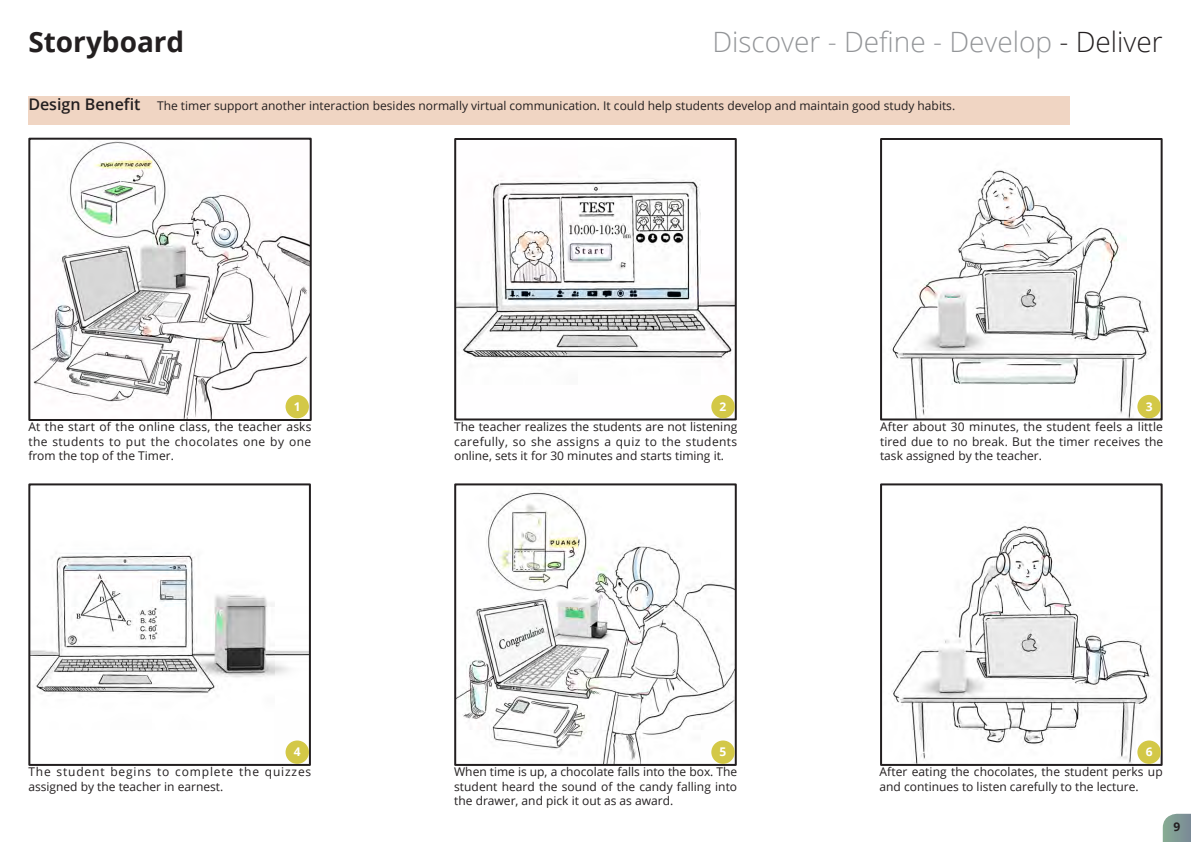
<style>
.page{position:relative;width:1191px;height:842px;background:#fff}
.page>*{position:absolute;margin:0;border:0;box-sizing:border-box;transform-origin:0 0}
.t1{font:300 28px "Open Sans";color:#939598}
.t2{font:700 28px "Open Sans";color:#231f20}
.t3{font:600 16px "Open Sans";color:#231f20}
.t4{font:12px/14.4px "Open Sans";color:#231f20;text-align:justify}
.t5{font:12px/14.4px "Open Sans";letter-spacing:.07em;color:#231f20}
.t6{font:700 12px "Open Sans";color:#fff}
.t7{font:700 12px "Open Sans";color:#231f20}
.s1{color:#231f20}
</style>
<div class="page">
<svg style="left:1162px;top:814px;width:29px;height:28px"></svg>
<div style="left:28px;top:96px;width:1042px;height:29px;background:#f0d5c3"></div>
<img style="left:31px;top:141px;width:278px;height:277px">
<div style="left:28px;top:138px;width:284px;height:283px;border:2px solid #231f20"></div>
<img style="left:890px;top:170px;width:269px;height:247px">
<div style="left:880px;top:138px;width:282px;height:282px;border:2px solid #231f20"></div>
<img style="left:457px;top:492px;width:277px;height:271px">
<div style="left:454px;top:483px;width:283px;height:283px;border:2px solid #231f20"></div>
<img style="left:891px;top:522px;width:268px;height:241px">
<div style="left:880px;top:483px;width:282px;height:283px;border:2px solid #231f20"></div>
<img style="left:31px;top:553px;width:277px;height:210px">
<div style="left:28px;top:483px;width:283px;height:283px;border:2px solid #231f20"></div>
<img style="left:457px;top:178px;width:277px;height:239px">
<div style="left:454px;top:138px;width:283px;height:282px;border:2px solid #231f20"></div>
<div style="left:285px;top:395px;width:24px;height:23px;background:#d3c847;border-radius:50%"></div>
<div style="left:285px;top:740px;width:24px;height:24px;background:#d3c847;border-radius:50%"></div>
<div style="left:711px;top:395px;width:23px;height:23px;background:#d3c847;border-radius:50%"></div>
<div style="left:711px;top:740px;width:23px;height:24px;background:#d3c847;border-radius:50%"></div>
<div style="left:1137px;top:395px;width:23px;height:23px;background:#d3c847;border-radius:50%"></div>
<div style="left:1137px;top:740px;width:23px;height:24px;background:#d3c847;border-radius:50%"></div>
<h1 class="t2" style="left:28px;top:22px;width:157px">Storyboard</h1>
<h1 class="t1" style="left:712px;top:23px;width:452px">Discover - Define - Develop <span class="s1">- Deliver</span></h1>
<h2 class="t3" style="left:28px;top:93px;width:114px">Design Benefit</h2>
<p class="t4" style="left:157px;top:98px;width:799px">The timer support another interaction besides normally virtual communication. It could help students develop and maintain good study habits.</p>
<p class="t6" style="left:294px;top:398px;width:8px">1</p>
<p class="t4" style="left:28px;top:419px;width:285px">At the start of the online class, the teacher asks the students to put the chocolates one by one from the top of the Timer.</p>
<p class="t6" style="left:719px;top:398px;width:8px">2</p>
<p class="t6" style="left:1145px;top:398px;width:8px">3</p>
<p class="t4" style="left:454px;top:419px;width:284px">The teacher realizes the students are not listening carefully, so she assigns a quiz to the students online, sets it for 30 minutes and starts timing it.</p>
<p class="t4" style="left:880px;top:419px;width:285px">After about 30 minutes, the student feels a little tired due to no break. But the timer receives the task assigned by the teacher.</p>
<p class="t6" style="left:294px;top:744px;width:8px">4</p>
<p class="t6" style="left:719px;top:744px;width:8px">5</p>
<p class="t6" style="left:1145px;top:744px;width:8px">6</p>
<p class="t5" style="left:28px;top:764px;width:284px">The student begins to complete the quizzes assigned by the teacher in earnest.</p>
<p class="t4" style="left:454px;top:764px;width:284px">When time is up, a chocolate falls into the box. The student heard the sound of the candy falling into the drawer, and pick it out as as award.</p>
<p class="t4" style="left:879px;top:764px;width:285px">After eating the chocolates, the student perks up and continues to listen carefully to the lecture.</p>
<p class="t7" style="left:1173px;top:818px;width:8px">9</p>
</div>
